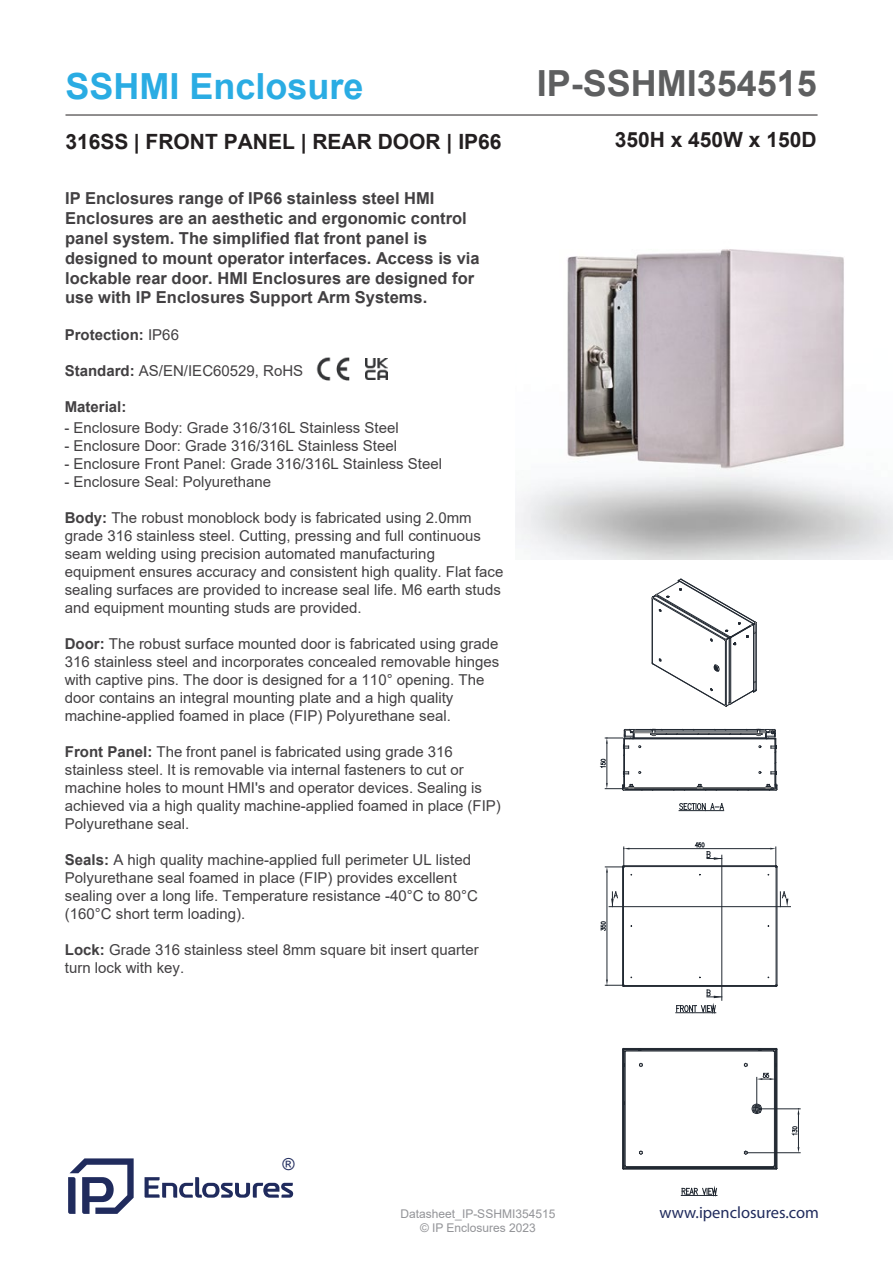
<style>
.page{position:relative;width:893px;height:1263px;background:#fff}
.page>*{position:absolute;margin:0;border:0;box-sizing:border-box;transform-origin:0 0}
.t1{font:700 36px "Arial";color:#5e5f60}
.t2{font:700 36px "Arial";color:#2aace3}
.t3{font:700 21px "Arial";color:#231f20}
.t4{font:700 16.5px/19.8px "Arial";color:#424042}
.t5{font:16.5px "Myriad Pro";color:#202b5d}
.t6{font:16.5px "Arial";color:#202b5d}
.t7{font:15px/18px "Arial";color:#424042}
.t8{font:700 15px "Arial";color:#424042}
.t9{font:12px/14.4px "Arial";color:#939498;text-align:center}
.s1{font-weight:400}
.s2{font-weight:700}
</style>
<div class="page">
<svg style="left:145px;top:1177px;width:148px;height:21px"></svg>
<svg style="left:68px;top:1158px;width:66px;height:56px"></svg>
<img style="left:316px;top:357px;width:34px;height:24px">
<img style="left:366px;top:358px;width:21px;height:22px">
<img style="left:515px;top:249px;width:378px;height:310px">
<hr style="left:624px;top:865px;width:152px;height:1px;background:#212831">
<hr style="left:624px;top:866px;width:152px;height:1px;background:#212831">
<hr style="left:624px;top:985px;width:152px;height:1px;background:#212831">
<hr style="left:623px;top:867px;width:1px;height:118px;background:#212831">
<hr style="left:776px;top:867px;width:1px;height:118px;background:#212831">
<hr style="left:624px;top:986px;width:152px;height:1px;background:#212831">
<hr style="left:622px;top:867px;width:1px;height:118px;background:#212831">
<hr style="left:777px;top:867px;width:1px;height:118px;background:#212831">
<hr style="left:681px;top:1195px;width:36px;height:1px;background:#212831">
<svg style="left:682px;top:1188px;width:35px;height:7px"></svg>
<hr style="left:747px;top:1152px;width:53px;height:1px;background:#212831">
<hr style="left:758px;top:1108px;width:42px;height:1px;background:#212831">
<hr style="left:798px;top:1114px;width:1px;height:33px;background:#212831">
<svg style="left:792px;top:1126px;width:6px;height:9px"></svg>
<hr style="left:756px;top:1077px;width:1px;height:30px;background:#212831">
<hr style="left:679px;top:810px;width:45px;height:1px;background:#212831">
<svg style="left:680px;top:803px;width:25px;height:7px"></svg>
<svg style="left:711px;top:803px;width:12px;height:6px"></svg>
<hr style="left:629px;top:848px;width:141px;height:1px;background:#212831">
<svg style="left:770px;top:847px;width:8px;height:21px"></svg>
<hr style="left:607px;top:872px;width:1px;height:108px;background:#212831">
<svg style="left:600px;top:921px;width:6px;height:10px"></svg>
<svg style="left:605px;top:847px;width:27px;height:28px"></svg>
<svg style="left:605px;top:980px;width:20px;height:7px"></svg>
<hr style="left:609px;top:906px;width:181px;height:1px;background:#212831">
<svg style="left:611px;top:892px;width:7px;height:15px"></svg>
<hr style="left:721px;top:855px;width:1px;height:145px;background:#212831">
<svg style="left:695px;top:842px;width:27px;height:18px"></svg>
<svg style="left:707px;top:990px;width:15px;height:8px"></svg>
<hr style="left:676px;top:1012px;width:40px;height:1px;background:#212831">
<svg style="left:676px;top:1005px;width:39px;height:7px"></svg>
<svg style="left:780px;top:892px;width:8px;height:15px"></svg>
<svg style="left:639px;top:1151px;width:4px;height:3px"></svg>
<svg style="left:744px;top:1151px;width:4px;height:3px"></svg>
<svg style="left:639px;top:1063px;width:4px;height:3px"></svg>
<svg style="left:744px;top:1063px;width:4px;height:3px"></svg>
<div style="left:752px;top:1104px;width:9px;height:9px;border:1px solid #212831;border-radius:50%"></div>
<hr style="left:774px;top:1051px;width:1px;height:115px;background:#212831">
<hr style="left:625px;top:1051px;width:1px;height:115px;background:#212831">
<hr style="left:625px;top:1051px;width:149px;height:1px;background:#212831">
<hr style="left:625px;top:1166px;width:149px;height:1px;background:#212831">
<svg style="left:753px;top:1105px;width:8px;height:8px"></svg>
<hr style="left:625px;top:1167px;width:149px;height:1px;background:#212831">
<hr style="left:625px;top:1050px;width:149px;height:1px;background:#212831">
<hr style="left:624px;top:1051px;width:1px;height:115px;background:#212831">
<svg style="left:757px;top:1064px;width:18px;height:16px"></svg>
<hr style="left:623px;top:1048px;width:153px;height:1px;background:#212831">
<hr style="left:622px;top:1049px;width:1px;height:119px;background:#212831">
<hr style="left:777px;top:1049px;width:1px;height:119px;background:#212831">
<hr style="left:623px;top:1169px;width:153px;height:1px;background:#212831">
<hr style="left:776px;top:1050px;width:1px;height:118px;background:#212831">
<hr style="left:624px;top:1168px;width:151px;height:1px;background:#212831">
<hr style="left:623px;top:1050px;width:1px;height:117px;background:#212831">
<hr style="left:624px;top:1049px;width:151px;height:1px;background:#212831">
<hr style="left:775px;top:1050px;width:1px;height:117px;background:#212831">
<hr style="left:729px;top:638px;width:1px;height:66px;background:#212831">
<hr style="left:726px;top:640px;width:1px;height:65px;background:#212831">
<hr style="left:725px;top:640px;width:1px;height:65px;background:#212831">
<hr style="left:652px;top:598px;width:1px;height:65px;background:#212831">
<hr style="left:754px;top:624px;width:1px;height:68px;background:#212831">
<hr style="left:756px;top:623px;width:1px;height:67px;background:#212831">
<hr style="left:753px;top:624px;width:1px;height:67px;background:#212831">
<hr style="left:730px;top:638px;width:1px;height:66px;background:#212831">
<svg style="left:652px;top:659px;width:105px;height:48px"></svg>
<svg style="left:652px;top:579px;width:105px;height:66px"></svg>
<hr style="left:651px;top:734px;width:111px;height:1px;background:#212831">
<hr style="left:651px;top:733px;width:111px;height:1px;background:#212831">
<hr style="left:634px;top:730px;width:132px;height:1px;background:#212831">
<hr style="left:625px;top:729px;width:149px;height:1px;background:#212831">
<hr style="left:623px;top:790px;width:153px;height:1px;background:#212831">
<hr style="left:623px;top:789px;width:153px;height:1px;background:#212831">
<hr style="left:634px;top:737px;width:132px;height:1px;background:#212831">
<hr style="left:634px;top:788px;width:132px;height:1px;background:#212831">
<hr style="left:624px;top:738px;width:151px;height:1px;background:#212831">
<hr style="left:655px;top:732px;width:102px;height:1px;background:#808181">
<hr style="left:702px;top:787px;width:64px;height:1px;background:#808181">
<hr style="left:634px;top:787px;width:63px;height:1px;background:#808181">
<svg style="left:697px;top:784px;width:10px;height:5px"></svg>
<svg style="left:600px;top:729px;width:67px;height:61px"></svg>
<svg style="left:693px;top:730px;width:6px;height:5px"></svg>
<svg style="left:725px;top:730px;width:5px;height:5px"></svg>
<svg style="left:757px;top:729px;width:21px;height:61px"></svg>
<svg style="left:676px;top:730px;width:7px;height:5px"></svg>
<svg style="left:708px;top:730px;width:7px;height:5px"></svg>
<svg style="left:740px;top:730px;width:7px;height:5px"></svg>
<h1 class="t2" style="left:65px;top:72px;width:300px">SSHMI Enclosure</h1>
<h2 class="t3" style="left:65px;top:134px;width:438px">316SS | FRONT PANEL | REAR DOOR | IP66</h2>
<p class="t4" style="left:65px;top:190px;width:416px">IP Enclosures range of IP66 stainless steel HMI Enclosures are an aesthetic and ergonomic control panel system. The simplified flat front panel is designed to mount operator interfaces. Access is via lockable rear door. HMI Enclosures are designed for use with IP Enclosures Support Arm Systems.</p>
<p class="t8" style="left:65px;top:329px;width:116px">Protection: <span class="s1">IP66</span></p>
<p class="t7" style="left:65px;top:363px;width:240px"><span class="s2">Standard:</span> AS/EN/IEC60529, RoHS</p>
<p class="t8" style="left:65px;top:401px;width:63px">Material:</p>
<p class="t7" style="left:64px;top:421px;width:336px">- Enclosure Body: Grade 316/316L Stainless Steel</p>
<p class="t7" style="left:64px;top:439px;width:334px">- Enclosure Door: Grade 316/316L Stainless Steel</p>
<p class="t7" style="left:64px;top:457px;width:379px">- Enclosure Front Panel: Grade 316/316L Stainless Steel</p>
<p class="t7" style="left:64px;top:475px;width:208px">- Enclosure Seal: Polyurethane</p>
<p class="t7" style="left:65px;top:510px;width:440px"><span class="s2">Body:</span> The robust monoblock body is fabricated using 2.0mm grade 316 stainless steel. Cutting, pressing and full continuous seam welding using precision automated manufacturing equipment ensures accuracy and consistent high quality. Flat face sealing surfaces are provided to increase seal life. M6 earth studs and equipment mounting studs are provided.</p>
<p class="t7" style="left:65px;top:636px;width:436px"><span class="s2">Door:</span> The robust surface mounted door is fabricated using grade 316 stainless steel and incorporates concealed removable hinges with captive pins. The door is designed for a 110° opening. The door contains an integral mounting plate and a high quality machine-applied foamed in place (FIP) Polyurethane seal.</p>
<p class="t7" style="left:65px;top:744px;width:438px"><span class="s2">Front Panel:</span> The front panel is fabricated using grade 316 stainless steel. It is removable via internal fasteners to cut or machine holes to mount HMI's and operator devices. Sealing is achieved via a high quality machine-applied foamed in place (FIP)<br>Polyurethane seal.</p>
<p class="t7" style="left:65px;top:852px;width:415px"><span class="s2">Seals:</span> A high quality machine-applied full perimeter UL listed Polyurethane seal foamed in place (FIP) provides excellent sealing over a long life. Temperature resistance -40°C to 80°C (160°C short term loading).</p>
<p class="t7" style="left:65px;top:942px;width:415px"><span class="s2">Lock:</span> Grade 316 stainless steel 8mm square bit insert quarter turn lock with key.</p>
<h1 class="t1" style="left:537px;top:70px;width:282px">IP-SSHMI354515</h1>
<h2 class="t3" style="left:615px;top:131px;width:203px">350H x 450W x 150D</h2>
<p class="t6" style="left:283px;top:1158px;width:14px">®</p>
<p class="t9" style="left:401px;top:1208px;width:156px">Datasheet_IP-SSHMI354515 © IP Enclosures 2023</p>
<p class="t5" style="left:659px;top:1207px;width:161px">www.ipenclosures.com</p>
</div>
